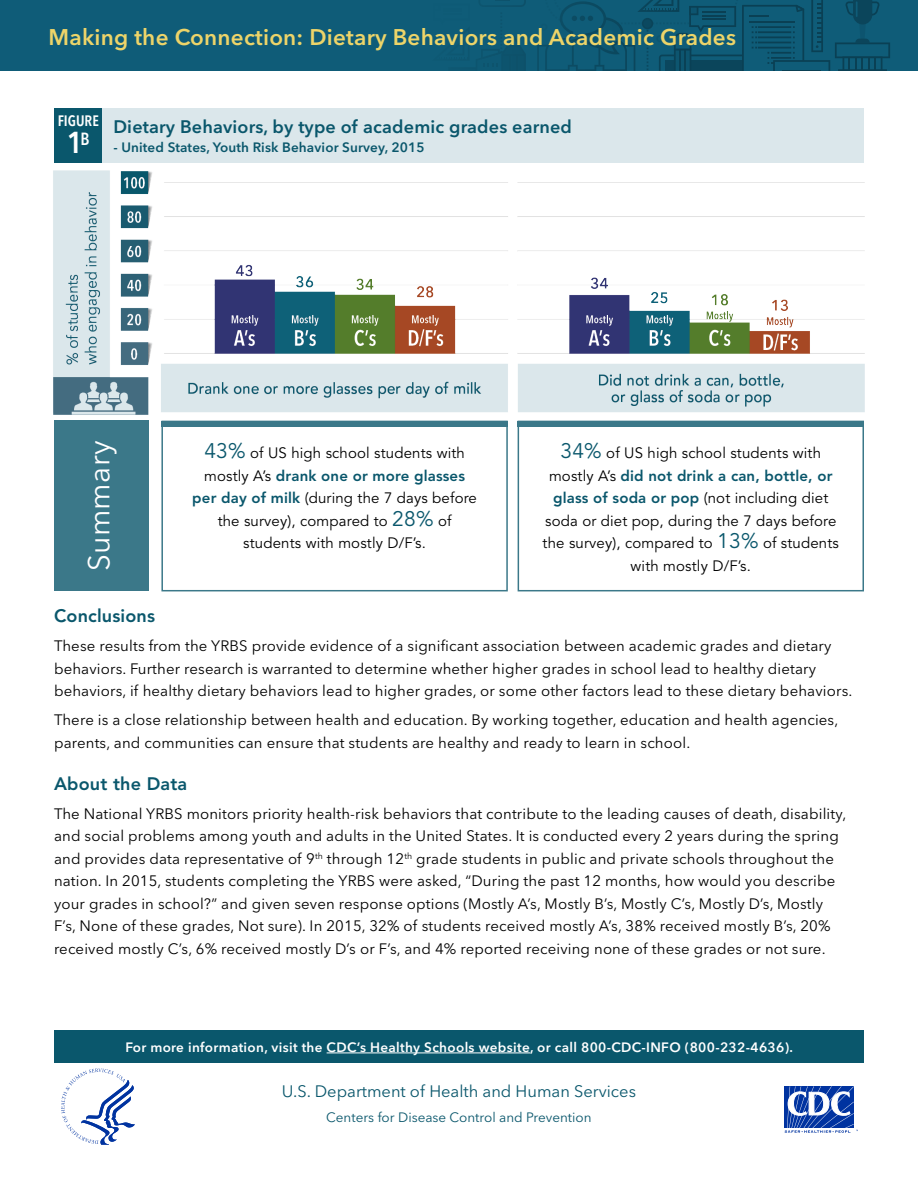
<style>
.page{position:relative;width:918px;height:1188px;background:#fff}
.page>*{position:absolute;margin:0;border:0;box-sizing:border-box;transform-origin:0 0}
.t1{font:30px "Avenir Next LT Pro";letter-spacing:.01em;color:#fff}
.t2{font:600 condensed 30px "Avenir Next LT Pro";color:#fff}
.t3{font:600 22.5px "Avenir Next LT Pro";letter-spacing:.01em;color:#edd469}
.t4{font:600 18px "Avenir Next LT Pro";letter-spacing:.01em;color:#0a576c}
.t5{font:800 18px "Avenir";letter-spacing:.01em;color:#0a576c}
.t6{font:16.5px "Avenir Next LT Pro";color:#0a576c}
.t7{font:15px/22.5px "Avenir Next LT Pro";letter-spacing:.01em;color:#000}
.t8{font:15px/22.5px "Avenir";letter-spacing:.01em;color:#000;text-align:center}
.t9{font:600 condensed 15px "Avenir Next LT Pro";color:#fff}
.t10{font:600 13.5px "Avenir Next LT Pro";letter-spacing:.025em;color:#fff}
.t11{font:600 13.5px "Avenir Next LT Pro";letter-spacing:.01em;color:#0a576c}
.t12{font:13.5px "Avenir Next LT Pro";color:#0a576c}
.s1{font-size:21px;color:#0a576c}
.s2{font-weight:800;color:#0a576c}
</style>
<div class="page">
<div style="left:0;top:0;width:918px;height:135px;background:#0f5c78"></div>
<div style="left:0;top:71px;width:918px;height:67px;background:#fff"></div>
<div style="left:54px;top:108px;width:49px;height:55px;background:#0a576c"></div>
<div style="left:103px;top:108px;width:761px;height:55px;background:#dbe7eb"></div>
<img style="left:53px;top:170px;width:812px;height:245px">
<div style="left:54px;top:421px;width:95px;height:170px;background:#3b7889"></div>
<div style="left:161px;top:421px;width:347px;height:170px;border:2px solid #3b7889"></div>
<div style="left:518px;top:421px;width:346px;height:170px;border:2px solid #3b7889"></div>
<div style="left:161px;top:421px;width:347px;height:6px;background:#3b7889"></div>
<div style="left:518px;top:421px;width:346px;height:6px;background:#3b7889"></div>
<div style="left:54px;top:1030px;width:810px;height:33px;background:#0a576c"></div>
<hr style="left:327px;top:1053px;width:203px;height:1px;background:#fff">
<svg style="left:785px;top:1086px;width:73px;height:47px"></svg>
<svg style="left:61px;top:1069px;width:74px;height:76px"></svg>
<h2 class="t3" style="left:49px;top:23px;width:689px">Making the Connection: Dietary Behaviors and Academic Grades</h2>
<p class="t9" style="left:58px;top:112px;width:43px">FIGURE</p>
<h1 class="t2" style="left:67px;top:124px;width:24px">1<sup>B</sup></h1>
<p class="t4" style="left:113px;top:115px;width:460px">Dietary Behaviors, by type of academic grades earned</p>
<p class="t11" style="left:113px;top:139px;width:313px">- United States, Youth Risk Behavior Survey, 2015</p>
<h1 class="t1" style="left:81px;top:571px;width:132px;rotate:-90deg">Summary</h1>
<p class="t8" style="left:192px;top:442px;width:286px"><span class="s1">43%</span> of US high school students with mostly A’s <span class="s2">drank one or more glasses per day of milk</span> (during the 7 days before the survey), compared to <span class="s1">28%</span> of students with mostly D/F’s.</p>
<p class="t8" style="left:543px;top:442px;width:298px"><span class="s1">34%</span> of US high school students with mostly A’s <span class="s2">did not drink a can, bottle, or glass of soda or pop</span> (not including diet soda or diet pop, during the 7 days before the survey), compared to <span class="s1">13%</span> of students with mostly D/F’s.</p>
<p class="t5" style="left:54px;top:605px;width:103px">Conclusions</p>
<p class="t7" style="left:54px;top:634px;width:800px">These results from the YRBS provide evidence of a significant association between academic grades and dietary behaviors. Further research is warranted to determine whether higher grades in school lead to healthy dietary behaviors, if healthy dietary behaviors lead to higher grades, or some other factors lead to these dietary behaviors.</p>
<p class="t7" style="left:54px;top:709px;width:786px">There is a close relationship between health and education. By working together, education and health agencies, parents, and communities can ensure that students are healthy and ready to learn in school.</p>
<p class="t5" style="left:54px;top:773px;width:135px">About the Data</p>
<p class="t7" style="left:54px;top:802px;width:794px">The National YRBS monitors priority health-risk behaviors that contribute to the leading causes of death, disability, and social problems among youth and adults in the United States. It is conducted every 2 years during the spring and provides data representative of 9<sup>th</sup> through 12<sup>th</sup> grade students in public and private schools throughout the nation. In 2015, students completing the YRBS were asked, “During the past 12 months, how would you describe your grades in school?” and given seven response options (Mostly A’s, Mostly B’s, Mostly C’s, Mostly D’s, Mostly F’s, None of these grades, Not sure). In 2015, 32% of students received mostly A’s, 38% received mostly B’s, 20% received mostly C’s, 6% received mostly D’s or F’s, and 4% reported receiving none of these grades or not sure.</p>
<p class="t10" style="left:125px;top:1039px;width:669px">For more information, visit the CDC’s Healthy Schools website, or call 800-CDC-INFO (800-232-4636).</p>
<p class="t6" style="left:282px;top:1081px;width:356px">U.S. Department of Health and Human Services</p>
<p class="t12" style="left:326px;top:1109px;width:267px">Centers for Disease Control and Prevention</p>
</div>
